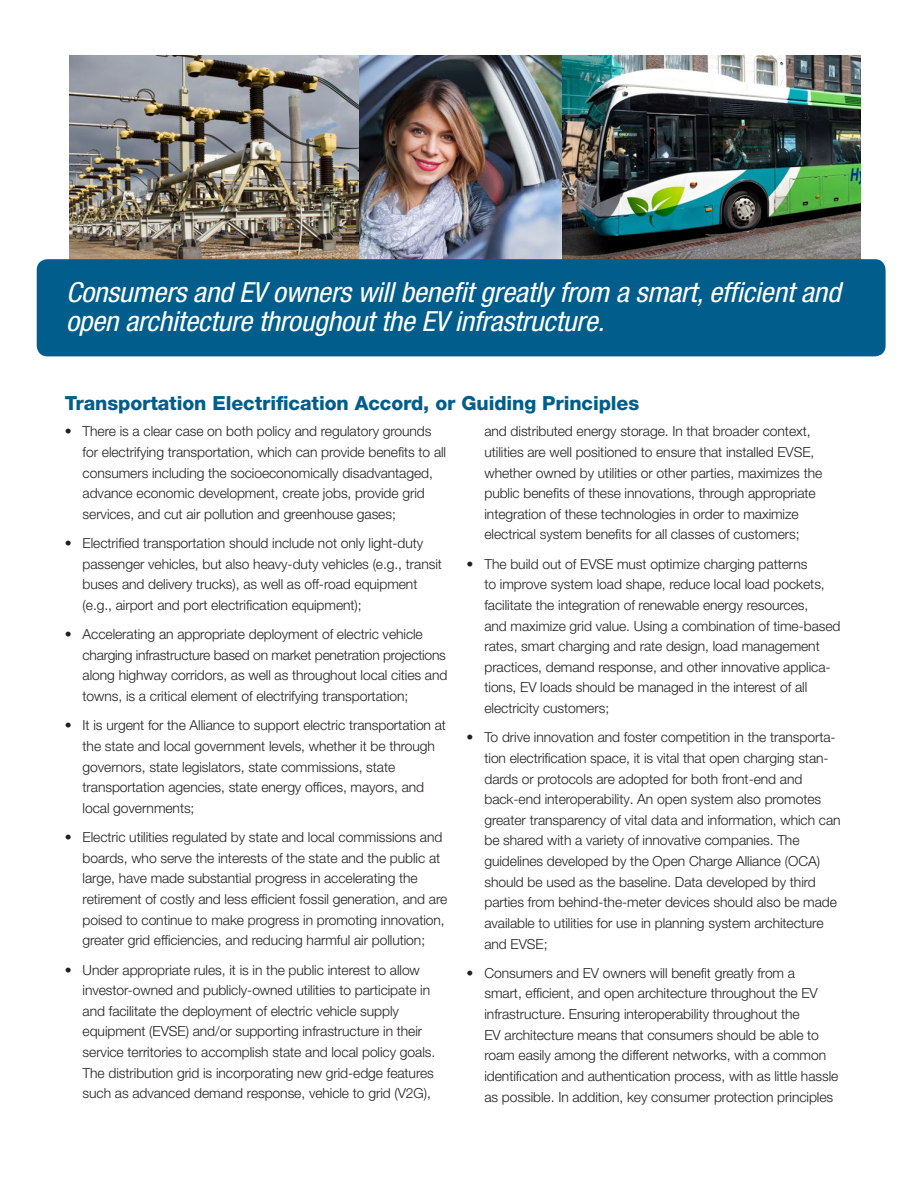
<style>
.page{position:relative;width:918px;height:1188px;background:#fff}
.page>*{position:absolute;margin:0;border:0;box-sizing:border-box;transform-origin:0 0}
.Callout_new{font:italic condensed 27.75px/28.8px "Helvetica Neue LT Pro";letter-spacing:-.01em;color:#fff;scale:1.06 1}
.Body_Head_Spanning{font:800 19.5px "Helvetica Neue LT Pro";letter-spacing:-.005em;color:#015d8b}
.Body_Bullets_spaced{font:300 13.8px/20.7px "Helvetica Neue LT Pro";letter-spacing:-.005em;color:#231f20}
</style>
<div class="page">
<img style="left:562px;top:55px;width:298px;height:204px">
<img style="left:358px;top:55px;width:204px;height:204px">
<img style="left:69px;top:55px;width:289px;height:204px">
<div style="left:37px;top:259px;width:849px;height:97px;background:#015d8b;border-radius:11px"></div>
<p class="Callout_new" style="left:66px;top:277px;width:732px">Consumers and EV owners will benefit greatly from a smart, efficient and open architecture throughout the EV infrastructure.</p>
<p class="Body_Head_Spanning" style="left:65px;top:392px;width:576px">Transportation Electrification Accord, or Guiding Principles</p>
<p class="Body_Bullets_spaced" style="left:83px;top:421px;width:365px;text-indent:-18px">• There is a clear case on both policy and regulatory grounds for electrifying transportation, which can provide benefits to all consumers including the socioeconomically disadvantaged, advance economic development, create jobs, provide grid services, and cut air pollution and greenhouse gases;</p>
<p class="Body_Bullets_spaced" style="left:83px;top:533px;width:361px;text-indent:-18px">• Electrified transportation should include not only light-duty passenger vehicles, but also heavy-duty vehicles (e.g., transit buses and delivery trucks), as well as off-road equipment (e.g., airport and port electrification equipment);</p>
<p class="Body_Bullets_spaced" style="left:83px;top:624px;width:366px;text-indent:-18px">• Accelerating an appropriate deployment of electric vehicle charging infrastructure based on market penetration projections along highway corridors, as well as throughout local cities and towns, is a critical element of electrifying transportation;</p>
<p class="Body_Bullets_spaced" style="left:83px;top:715px;width:365px;text-indent:-18px">• It is urgent for the Alliance to support electric transportation at the state and local government levels, whether it be through governors, state legislators, state commissions, state transportation agencies, state energy offices, mayors, and local governments;</p>
<p class="Body_Bullets_spaced" style="left:83px;top:827px;width:366px;text-indent:-18px">• Electric utilities regulated by state and local commissions and boards, who serve the interests of the state and the public at large, have made substantial progress in accelerating the retirement of costly and less efficient fossil generation, and are poised to continue to make progress in promoting innovation, greater grid efficiencies, and reducing harmful air pollution;</p>
<p class="Body_Bullets_spaced" style="left:83px;top:959px;width:354px;text-indent:-18px">• Under appropriate rules, it is in the public interest to allow investor-owned and publicly-owned utilities to participate in and facilitate the deployment of electric vehicle supply equipment (EVSE) and/or supporting infrastructure in their service territories to accomplish state and local policy goals.<br>The distribution grid is incorporating new grid-edge features such as advanced demand response, vehicle to grid (V2G),</p>
<p class="Body_Bullets_spaced" style="left:484px;top:421px;width:339px">and distributed energy storage. In that broader context, utilities are well positioned to ensure that installed EVSE, whether owned by utilities or other parties, maximizes the public benefits of these innovations, through appropriate integration of these technologies in order to maximize electrical system benefits for all classes of customers;</p>
<p class="Body_Bullets_spaced" style="left:484px;top:553px;width:358px;text-indent:-18px">• The build out of EVSE must optimize charging patterns<br>to improve system load shape, reduce local load pockets, facilitate the integration of renewable energy resources,<br>and maximize grid value. Using a combination of time-based rates, smart charging and rate design, load management practices, demand response, and other innovative applica&shy;tions, EV loads should be managed in the interest of all electricity customers;</p>
<p class="Body_Bullets_spaced" style="left:484px;top:727px;width:358px;text-indent:-18px">• To drive innovation and foster competition in the transporta&shy;tion electrification space, it is vital that open charging stan&shy;dards or protocols are adopted for both front-end and back-end interoperability. An open system also promotes greater transparency of vital data and information, which can be shared with a variety of innovative companies. The guidelines developed by the Open Charge Alliance (OCA) should be used as the baseline. Data developed by third parties from behind-the-meter devices should also be made available to utilities for use in planning system architecture and EVSE;</p>
<p class="Body_Bullets_spaced" style="left:484px;top:962px;width:355px;text-indent:-18px">• Consumers and EV owners will benefit greatly from a<br>smart, efficient, and open architecture throughout the EV infrastructure. Ensuring interoperability throughout the<br>EV architecture means that consumers should be able to roam easily among the different networks, with a common identification and authentication process, with as little hassle as possible. In addition, key consumer protection principles</p>
</div>
